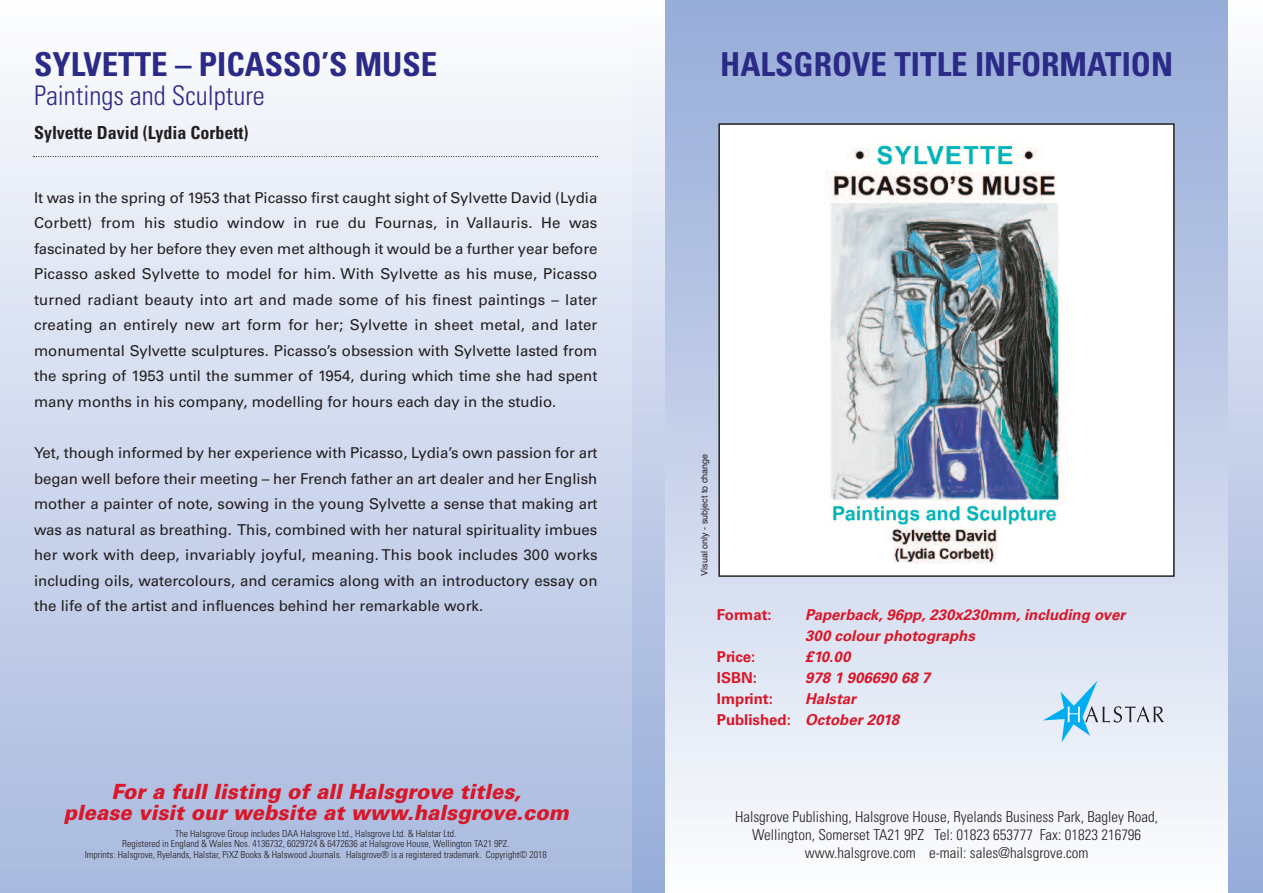
<style>
.page{position:relative;width:1263px;height:893px;background:#fff}
.page>*{position:absolute;margin:0;border:0;box-sizing:border-box;transform-origin:0 0}
.t1{font:700 condensed 33px "Univers LT Std";color:#2b2a86}
.t2{font:300 condensed 27px "Univers LT Std";color:#2b2a86}
.t3{font:italic 900 21px/21px "Univers";letter-spacing:.005em;color:#d81729;text-align:center;scale:.95 1}
.t4{font:700 condensed 18px "Univers";color:#231f20}
.t5{font:15px/25.5px "Univers LT Std";color:#231f20;text-align:justify}
.t6{font:300 condensed 15px/18px "Univers LT Std";color:#231f20;text-align:center}
.t7{font:italic 700 15px/21px "Univers LT Std";color:#d81729}
.t8{font:700 15px "Univers";color:#d81729}
.t9{font:300 condensed 9.75px/10.5px "Univers";color:#231f20;text-align:center}
.t10{font:9px "Helvetica";color:#231f20}
.s1{font-style:italic}
.s2{font-family:"Univers LT Std";font-style:italic}
</style>
<div class="page">
<div style="left:631px;top:0;width:631px;height:893px;background:linear-gradient(to bottom,#fbfbfd,#94aad7)"></div>
<div style="left:0;top:0;width:631px;height:893px;background:linear-gradient(to bottom,#fcfcfe,#a8b8de)"></div>
<div style="left:665px;top:0;width:563px;height:893px;background:linear-gradient(to bottom,#94aad7,#fbfbfd)"></div>
<svg style="left:33px;top:156px;width:565px;height:1px"></svg>
<div style="left:719px;top:124px;width:455px;height:452px;background:#fff"></div>
<img style="left:825px;top:140px;width:241px;height:423px">
<div style="left:718px;top:123px;width:457px;height:454px;border:2px solid #231f20"></div>
<svg style="left:1043px;top:681px;width:121px;height:61px;background:#c5dced"></svg>
<h1 class="t1" style="left:34px;top:53px;width:405px">SYLVETTE – PICASSO’S MUSE</h1>
<h2 class="t2" style="left:34px;top:85px;width:232px">Paintings and Sculpture</h2>
<p class="t4" style="left:34px;top:126px;width:216px">Sylvette David (Lydia Corbett)</p>
<p class="t5" style="left:34px;top:186px;width:565px">It was in the spring of 1953 that Picasso first caught sight of Sylvette David (Lydia Corbett) from his studio window in rue du Fournas, in Vallauris. He was fascinated by her before they even met although it would be a further year before Picasso asked Sylvette to model for him. With Sylvette as his muse, Picasso turned radiant beauty into art and made some of his finest paintings – later creating an entirely new art form for her; Sylvette in sheet metal, and later monumental Sylvette sculptures. Picasso’s obsession with Sylvette lasted from the spring of 1953 until the summer of 1954, during which time she had spent many months in his company, modelling for hours each day in the studio.</p>
<p class="t5" style="left:34px;top:441px;width:565px">Yet, though informed by her experience with Picasso, Lydia’s own passion for art began well before their meeting – her French father an art dealer and her English mother a painter of note, sowing in the young Sylvette a sense that making art was as natural as breathing. This, combined with her natural spirituality imbues her work with deep, invariably joyful, meaning. This book includes 300 works including oils, watercolours, and ceramics along with an introductory essay on the life of the artist and influences behind her remarkable work.</p>
<h3 class="t3" style="left:64px;top:783px;width:533px">For a full listing of all Halsgrove titles,<br>please visit our website at www.halsgrove.com</h3>
<p class="t9" style="left:85px;top:829px;width:463px">The Halsgrove Group includes DAA Halsgrove Ltd., Halsgrove Ltd. &amp; Halstar Ltd.<br>Registered in England &amp; Wales Nos. 4136732, 6029724 &amp; 6472636 at Halsgrove House, Wellington TA21 9PZ.<br>Imprints: Halsgrove, Ryelands, Halstar, PiXZ Books &amp; Halswood Journals. Halsgrove® is a registered trademark. Copyright© 2018</p>
<h1 class="t1" style="left:720px;top:53px;width:454px">HALSGROVE TITLE INFORMATION</h1>
<p class="t10" style="left:699px;top:576px;width:123px;rotate:-90deg">Visual only - subject to change</p>
<p class="t8" style="left:717px;top:609px;width:56px">Format:</p>
<p class="t7" style="left:805px;top:605px;width:321px">Paperback, 96pp, 230x230mm, including over<br>300 colour photographs</p>
<p class="t8" style="left:717px;top:651px;width:40px">Price:</p>
<p class="t7" style="left:805px;top:647px;width:47px">£10.00</p>
<p class="t8" style="left:717px;top:672px;width:41px">ISBN:</p>
<p class="t7" style="left:805px;top:668px;width:127px">978 1 906690 68 7</p>
<p class="t8" style="left:717px;top:693px;width:58px">Imprint:</p>
<p class="t7" style="left:805px;top:689px;width:52px">Halstar</p>
<p class="t8" style="left:717px;top:714px;width:184px">Published: <span class="s1">October</span> <span class="s2">2018</span></p>
<p class="t6" style="left:735px;top:809px;width:425px">Halsgrove Publishing, Halsgrove House, Ryelands Business Park, Bagley Road,<br>Wellington, Somerset TA21 9PZ Tel: 01823 653777 Fax: 01823 216796 www.halsgrove.com e-mail: sales@halsgrove.com</p>
</div>
